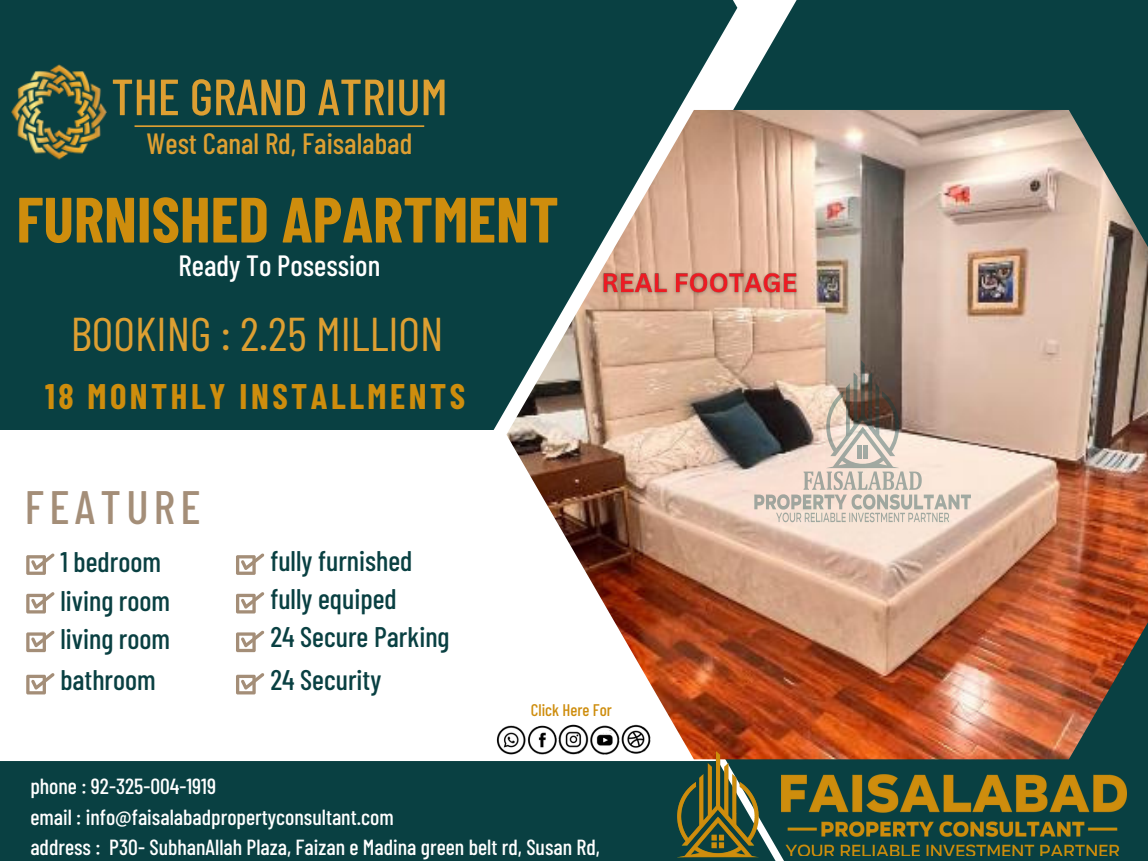
<style>
.page{position:relative;width:1148px;height:861px;background:#fff}
.page>*{position:absolute;margin:0;border:0;box-sizing:border-box;transform-origin:0 0}
.t1{font:700 63.9px "Barlow Condensed";color:#ce8d0d}
.t2{font:500 50.85px "Barlow Condensed";color:#dd9f32}
.t3{font:47.25px "Barlow Condensed";color:#dd9f32}
.t4{font:500 46.8px "Barlow Condensed";letter-spacing:.115em;color:#a48e78}
.t5{font:700 34.65px "Barlow Condensed";letter-spacing:.1em;color:#ce8d0d}
.t6{font:500 29.25px "Barlow Condensed";color:#dd9f32}
.t7{font:500 29.25px "Barlow Condensed";color:#fff}
.t8{font:500 28.35px/38.7px "Barlow Condensed";color:#094042}
.t9{font:500 21.82px "Barlow Condensed";color:#fff}
.t10{font:500 16.65px "Barlow Condensed";color:#ce8d0d}
</style>
<div class="page">
<div style="left:542px;top:0;width:606px;height:861px;background:#094042"></div>
<img style="left:506px;top:110px;width:642px;height:649px">
<svg style="left:0;top:0;width:737px;height:430px;background:#275150"></svg>
<div style="left:0;top:761px;width:815px;height:100px;background:#094042"></div>
<img style="left:781px;top:774px;width:345px;height:82px">
<img style="left:655px;top:751px;width:126px;height:106px">
<img style="left:12px;top:63px;width:94px;height:98px">
<hr style="left:134px;top:125px;width:290px;height:2px;background:#dd9f32">
<svg style="left:26px;top:553px;width:28px;height:22px"></svg>
<svg style="left:236px;top:553px;width:28px;height:22px"></svg>
<svg style="left:26px;top:592px;width:28px;height:21px"></svg>
<svg style="left:236px;top:592px;width:28px;height:21px"></svg>
<svg style="left:26px;top:630px;width:28px;height:22px"></svg>
<svg style="left:236px;top:630px;width:28px;height:22px"></svg>
<svg style="left:26px;top:673px;width:28px;height:21px"></svg>
<svg style="left:236px;top:673px;width:28px;height:21px"></svg>
<img style="left:528px;top:725px;width:30px;height:30px">
<img style="left:590px;top:725px;width:62px;height:30px">
<img style="left:558px;top:720px;width:32px;height:39px">
<img style="left:496px;top:725px;width:32px;height:30px">
<svg style="left:754px;top:360px;width:217px;height:162px;background:#bfaea1"></svg>
<img style="left:597px;top:265px;width:207px;height:37px">
<h5 class="t2" style="left:111px;top:64px;width:338px">THE GRAND ATRIUM</h5>
<p class="t6" style="left:147px;top:125px;width:267px">West Canal Rd, Faisalabad</p>
<p class="t1" style="left:16px;top:179px;width:544px">FURNISHED APARTMENT</p>
<p class="t7" style="left:178px;top:246px;width:203px">Ready To Posession</p>
<h5 class="t3" style="left:71px;top:304px;width:374px">BOOKING : 2.25 MILLION</h5>
<p class="t5" style="left:45px;top:374px;width:421px">18 MONTHLY INSTALLMENTS</p>
<p class="t4" style="left:25px;top:477px;width:177px">FEATURE</p>
<h3 class="t8" style="left:60px;top:541px;width:111px">1 bedroom living room living room</h3>
<h4 class="t8" style="left:60px;top:659px;width:97px">bathroom</h4>
<p class="t8" style="left:270px;top:540px;width:181px">fully furnished fully equiped<br>24 Secure Parking</p>
<p class="t8" style="left:270px;top:659px;width:112px">24 Security</p>
<h5 class="t10" style="left:531px;top:699px;width:83px">Click Here For</h5>
<h5 class="t9" style="left:30px;top:772px;width:187px">phone : 92-325-004-1919</h5>
<p class="t9" style="left:30px;top:802px;width:365px">email : info@faisalabadpropertyconsultant.com</p>
<p class="t9" style="left:30px;top:833px;width:571px">address : P30- SubhanAllah Plaza, Faizan e Madina green belt rd, Susan Rd,</p>
</div>
